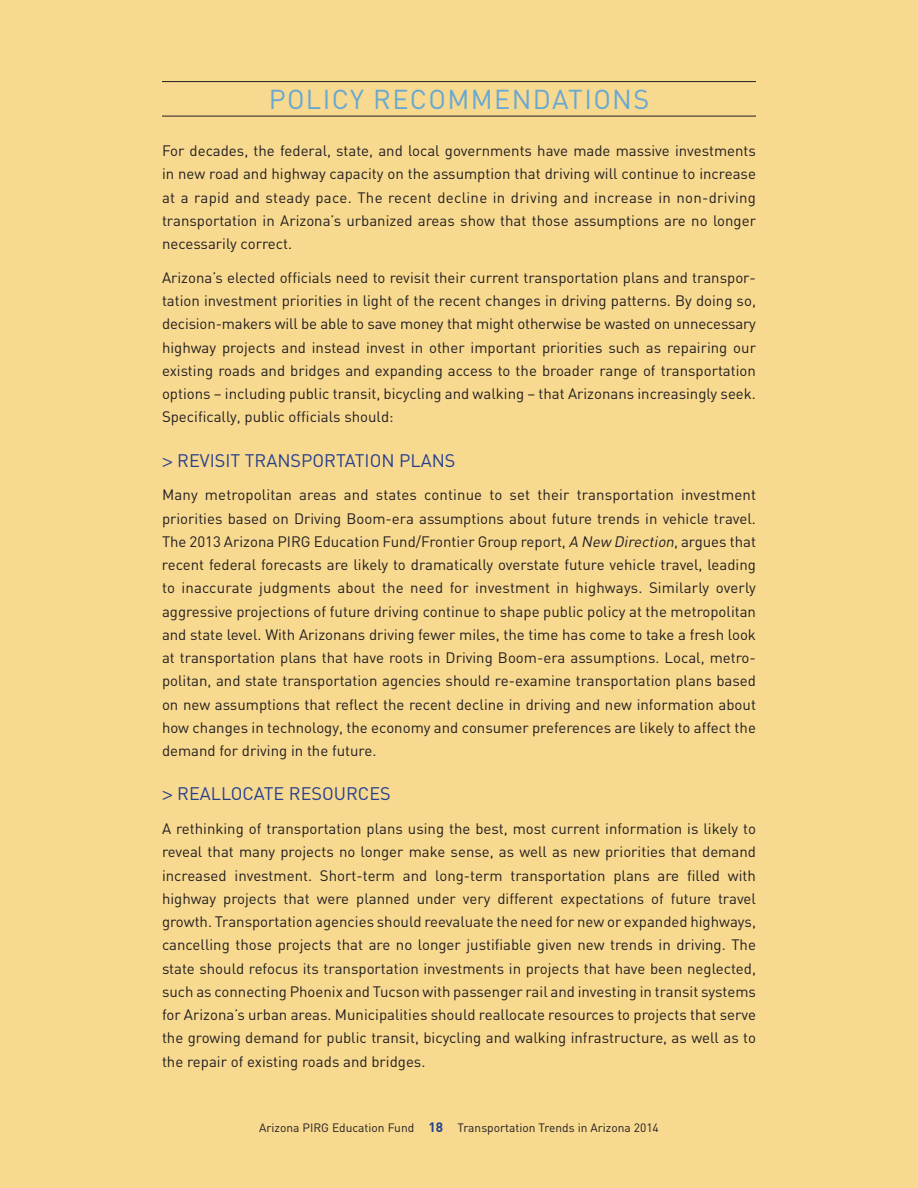
<style>
.page{position:relative;width:918px;height:1188px;background:#f7d990}
.page>*{position:absolute;margin:0;border:0;box-sizing:border-box;transform-origin:0 0}
.NewMain_Head{font:27px "DIN";letter-spacing:.05em;color:#67a8d2}
.A_Head{font:18px "DIN";color:#253f8e}
.RTF{font:15px/23.2px "DIN";color:#231f20;text-align:justify}
.t1{font:12px "DIN";color:#231f20}
.s1{font-family:"Helvetica Neue"}
.s2{font-style:italic}
.s3{font-weight:700;font-size:13.5px;color:#253f8e}
</style>
<div class="page">
<hr style="left:162px;top:81px;width:594px;height:1px;background:#231f20">
<hr style="left:162px;top:116px;width:594px;height:1px;background:#231f20">
<p class="NewMain_Head" style="left:269px;top:82px;width:382px">POLICY RECOMMENDATIONS</p>
<p class="RTF" style="left:162px;top:139px;width:596px">For decades, the federal, state, and local governments have made massive investments in new road and highway capacity on the assumption that driving will continue to increase at a rapid and steady pace. The recent decline in driving and increase in non-driving transportation in Arizona’s urbanized areas show that those assumptions are no longer necessarily correct.</p>
<p class="RTF" style="left:162px;top:266px;width:596px;text-align:left">Arizona’s elected officials need to revisit their current transportation plans and transpor&shy;tation investment priorities in light of the recent changes in driving patterns. By doing so, decision-makers will be able to save money that might otherwise be wasted on unnecessary highway projects and instead invest in other important priorities such as repairing our existing roads and bridges and expanding access to the broader range of transportation options – including public transit, bicycling and walking – that Arizonans increasingly seek.<br>Specifically, public officials should:</p>
<p class="A_Head" style="left:162px;top:449px;width:295px"><span class="s1">&gt;</span> REVISIT TRANSPORTATION PLANS</p>
<p class="RTF" style="left:162px;top:483px;width:596px;text-align:left">Many metropolitan areas and states continue to set their transportation investment priorities based on Driving Boom-era assumptions about future trends in vehicle travel.<br>The 2013 Arizona PIRG Education Fund/Frontier Group report, <span class="s2">A New Direction</span>, argues that recent federal forecasts are likely to dramatically overstate future vehicle travel, leading to inaccurate judgments about the need for investment in highways. Similarly overly aggressive projections of future driving continue to shape public policy at the metropolitan and state level. With Arizonans driving fewer miles, the time has come to take a fresh look at transportation plans that have roots in Driving Boom-era assumptions. Local, metro&shy;politan, and state transportation agencies should re-examine transportation plans based on new assumptions that reflect the recent decline in driving and new information about how changes in technology, the economy and consumer preferences are likely to affect the demand for driving in the future.</p>
<p class="A_Head" style="left:162px;top:783px;width:230px"><span class="s1">&gt;</span> REALLOCATE RESOURCES</p>
<p class="RTF" style="left:162px;top:817px;width:596px">A rethinking of transportation plans using the best, most current information is likely to reveal that many projects no longer make sense, as well as new priorities that demand increased investment. Short-term and long-term transportation plans are filled with highway projects that were planned under very different expectations of future travel growth. Transportation agencies should reevaluate the need for new or expanded highways, cancelling those projects that are no longer justifiable given new trends in driving. The state should refocus its transportation investments in projects that have been neglected, such as connecting Phoenix and Tucson with passenger rail and investing in transit systems for Arizona’s urban areas. Municipalities should reallocate resources to projects that serve the growing demand for public transit, bicycling and walking infrastructure, as well as to the repair of existing roads and bridges.</p>
<p class="t1" style="left:259px;top:1120px;width:185px">Arizona PIRG Education Fund <span class="s3">18</span></p>
<p class="t1" style="left:457px;top:1120px;width:203px">Transportation Trends in Arizona 2014</p>
</div>
